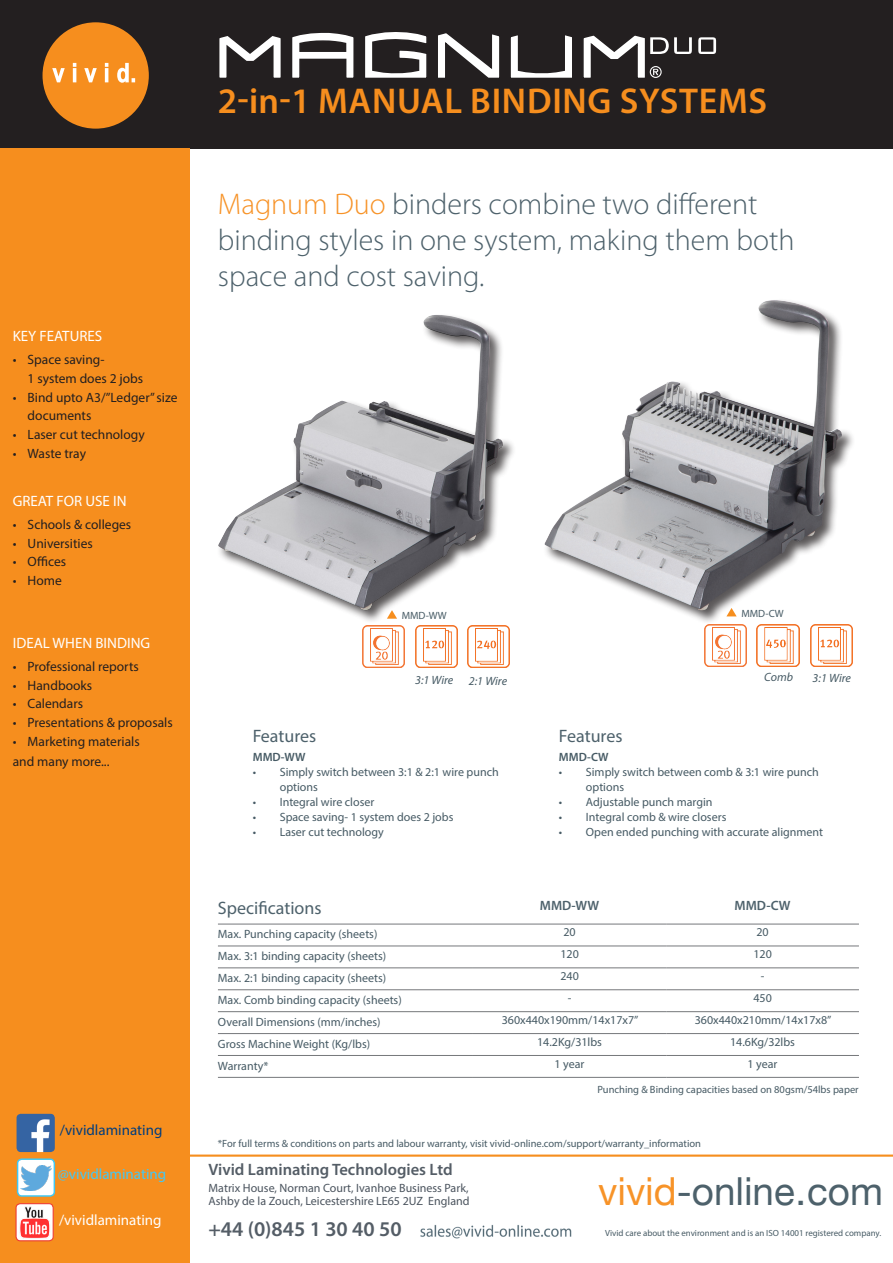
<style>
.page{position:relative;width:893px;height:1263px;background:#fff}
.page>*{position:absolute;margin:0;border:0;box-sizing:border-box;transform-origin:0 0}
.t1{font:38.7px "Helvetica Neue";color:#4d616b}
.t2{font:600 36px "Myriad Pro";letter-spacing:.02em;color:#f68e1e}
.t3{font:300 30px/36px "Myriad Pro";color:#4d616b}
.t4{font:600 21px "Myriad Pro";color:#545d66}
.t5{font:18px "Myriad Pro";color:#4d616b}
.t6{font:600 16.5px "Myriad Pro";color:#545d66}
.t7{font:15px "Myriad Pro";color:#fff}
.t8{font:15px "Myriad Pro";color:#013d7d}
.t9{font:15px "Myriad Pro";color:#42c8f4}
.t10{font:13.5px "Myriad Pro";color:#231f20}
.t11{font:600 13.5px "Myriad Pro";color:#4d616b}
.t12{font:12px/15px "Myriad Pro";color:#465a64}
.t13{font:12px "Myriad Pro";color:#4b545e}
.t14{font:italic 12px "Myriad Pro";letter-spacing:-.005em;color:#465a64}
.t15{font:600 12px "Myriad Pro";color:#465a64}
.t16{font:10.5px "Myriad Pro";color:#465a64}
.t17{font:8.85px "Myriad Pro";color:#465a64}
.s1{color:#f79328}
</style>
<div class="page">
<div style="left:543px;top:298px;width:313px;height:326px;background:#231f20;opacity:.75"></div>
<img style="left:544px;top:300px;width:275px;height:310px">
<div style="left:0;top:0;width:893px;height:149px;background:#231f20"></div>
<div style="left:216px;top:313px;width:301px;height:311px;background:#231f20;opacity:.75"></div>
<img style="left:218px;top:315px;width:285px;height:295px">
<svg style="left:698px;top:37px;width:18px;height:17px"></svg>
<svg style="left:219px;top:32px;width:473px;height:46px"></svg>
<hr style="left:0;top:1154px;width:893px;height:3px;background:#f68e1e">
<div style="left:0;top:149px;width:189px;height:1114px;background:#f68e1e"></div>
<div style="left:43px;top:22px;width:106px;height:107px;background:#f68e1e;border-radius:50%"></div>
<svg style="left:52px;top:63px;width:83px;height:20px"></svg>
<img style="left:362px;top:625px;width:43px;height:42px">
<img style="left:415px;top:626px;width:43px;height:42px">
<img style="left:467px;top:626px;width:43px;height:42px">
<img style="left:757px;top:624px;width:42px;height:42px">
<img style="left:704px;top:624px;width:42px;height:42px">
<img style="left:810px;top:625px;width:42px;height:42px">
<svg style="left:726px;top:608px;width:11px;height:8px"></svg>
<svg style="left:387px;top:610px;width:10px;height:9px"></svg>
<img style="left:17px;top:1114px;width:38px;height:38px">
<div style="left:18px;top:1159px;width:36px;height:37px;background:#fff;border-radius:4px"></div>
<img style="left:21px;top:1165px;width:30px;height:25px">
<div style="left:17px;top:1158px;width:38px;height:39px;border:2px solid #42c8f4;border-radius:4px"></div>
<div style="left:16px;top:1204px;width:37px;height:37px;background:#fff;border-radius:4px"></div>
<img style="left:20px;top:1205px;width:32px;height:34px">
<div style="left:15px;top:1203px;width:39px;height:38px;border:1px solid #ee3e34;border-radius:4px"></div>
<img style="left:420px;top:1224px;width:152px;height:15px">
<hr style="left:473px;top:945px;width:193px;height:1px;background:#76787b">
<hr style="left:666px;top:945px;width:193px;height:1px;background:#76787b">
<hr style="left:473px;top:967px;width:193px;height:1px;background:#76787b">
<hr style="left:666px;top:967px;width:193px;height:1px;background:#76787b">
<hr style="left:473px;top:989px;width:193px;height:1px;background:#76787b">
<hr style="left:666px;top:989px;width:193px;height:1px;background:#76787b">
<hr style="left:473px;top:1011px;width:193px;height:1px;background:#76787b">
<hr style="left:666px;top:1011px;width:193px;height:1px;background:#76787b">
<hr style="left:473px;top:1033px;width:193px;height:1px;background:#76787b">
<hr style="left:666px;top:1033px;width:193px;height:1px;background:#76787b">
<hr style="left:473px;top:1055px;width:193px;height:1px;background:#76787b">
<hr style="left:666px;top:1055px;width:193px;height:1px;background:#76787b">
<hr style="left:473px;top:1077px;width:193px;height:1px;background:#76787b">
<hr style="left:666px;top:1077px;width:193px;height:1px;background:#76787b">
<hr style="left:218px;top:924px;width:255px;height:1px;background:#76787b">
<hr style="left:218px;top:945px;width:255px;height:1px;background:#76787b">
<hr style="left:218px;top:967px;width:255px;height:1px;background:#76787b">
<hr style="left:218px;top:989px;width:255px;height:1px;background:#76787b">
<hr style="left:218px;top:1011px;width:255px;height:1px;background:#76787b">
<hr style="left:218px;top:1033px;width:255px;height:1px;background:#76787b">
<hr style="left:218px;top:1055px;width:255px;height:1px;background:#76787b">
<hr style="left:218px;top:1077px;width:255px;height:1px;background:#76787b">
<hr style="left:473px;top:924px;width:193px;height:1px;background:#76787b">
<hr style="left:666px;top:924px;width:193px;height:1px;background:#76787b">
<p class="t7" style="left:13px;top:326px;width:91px">KEY FEATURES</p>
<p class="t10" style="left:13px;top:351px;width:93px">• Space saving-</p>
<p class="t10" style="left:28px;top:370px;width:117px">1 system does 2 jobs</p>
<p class="t10" style="left:13px;top:389px;width:166px">• Bind upto A3/”Ledger” size</p>
<p class="t10" style="left:28px;top:407px;width:65px">documents</p>
<p class="t10" style="left:13px;top:426px;width:134px">• Laser cut technology</p>
<p class="t10" style="left:13px;top:445px;width:75px">• Waste tray</p>
<p class="t7" style="left:13px;top:491px;width:115px">GREAT FOR USE IN</p>
<p class="t10" style="left:13px;top:516px;width:120px">• Schools &amp; colleges</p>
<p class="t10" style="left:13px;top:535px;width:82px">• Universities</p>
<p class="t10" style="left:13px;top:553px;width:55px">• Offices</p>
<p class="t10" style="left:13px;top:572px;width:51px">• Home</p>
<p class="t7" style="left:13px;top:634px;width:139px">IDEAL WHEN BINDING</p>
<p class="t10" style="left:13px;top:658px;width:128px">• Professional reports</p>
<p class="t10" style="left:13px;top:677px;width:81px">• Handbooks</p>
<p class="t10" style="left:13px;top:695px;width:72px">• Calendars</p>
<p class="t10" style="left:13px;top:714px;width:161px">• Presentations &amp; proposals</p>
<p class="t10" style="left:13px;top:733px;width:128px">• Marketing materials</p>
<p class="t10" style="left:13px;top:753px;width:98px">and many more...</p>
<p class="t8" style="left:60px;top:1120px;width:104px">/vividlaminating</p>
<p class="t9" style="left:58px;top:1165px;width:110px">@vividlaminating</p>
<p class="t7" style="left:59px;top:1210px;width:104px">/vividlaminating</p>
<p class="t2" style="left:218px;top:78px;width:551px">2-in-1 MANUAL BINDING SYSTEMS</p>
<p class="t3" style="left:218px;top:186px;width:578px"><span class="s1">Magnum Duo</span> binders combine two different binding styles in one system, making them both space and cost saving.</p>
<p class="t16" style="left:402px;top:609px;width:47px">MMD-WW</p>
<p class="t16" style="left:741px;top:607px;width:44px">MMD-CW</p>
<p class="t14" style="left:415px;top:673px;width:40px">3:1 Wire</p>
<p class="t14" style="left:469px;top:673px;width:40px">2:1 Wire</p>
<p class="t14" style="left:764px;top:670px;width:30px">Comb</p>
<p class="t14" style="left:813px;top:670px;width:40px">3:1 Wire</p>
<p class="t5" style="left:253px;top:725px;width:65px">Features</p>
<p class="t15" style="left:253px;top:749px;width:54px">MMD-WW</p>
<p class="t12" style="left:280px;top:764px;width:220px;text-indent:-27px">• Simply switch between 3:1 &amp; 2:1 wire punch options</p>
<p class="t12" style="left:253px;top:794px;width:123px">• Integral wire closer</p>
<p class="t12" style="left:253px;top:809px;width:202px">• Space saving- 1 system does 2 jobs</p>
<p class="t12" style="left:253px;top:824px;width:133px">• Laser cut technology</p>
<p class="t5" style="left:559px;top:725px;width:65px">Features</p>
<p class="t15" style="left:559px;top:749px;width:51px">MMD-CW</p>
<p class="t12" style="left:586px;top:764px;width:234px;text-indent:-27px">• Simply switch between comb &amp; 3:1 wire punch options</p>
<p class="t12" style="left:559px;top:794px;width:155px">• Adjustable punch margin</p>
<p class="t12" style="left:559px;top:809px;width:169px">• Integral comb &amp; wire closers</p>
<p class="t12" style="left:559px;top:824px;width:266px">• Open ended punching with accurate alignment</p>
<p class="t5" style="left:218px;top:897px;width:105px">Specifications</p>
<p class="t11" style="left:540px;top:897px;width:61px">MMD-WW</p>
<p class="t11" style="left:735px;top:897px;width:57px">MMD-CW</p>
<p class="t12" style="left:218px;top:926px;width:161px">Max. Punching capacity (sheets)</p>
<p class="t12" style="left:563px;top:924px;width:14px">20</p>
<p class="t12" style="left:756px;top:924px;width:14px">20</p>
<p class="t12" style="left:218px;top:948px;width:170px">Max. 3:1 binding capacity (sheets)</p>
<p class="t12" style="left:560px;top:946px;width:20px">120</p>
<p class="t12" style="left:753px;top:946px;width:20px">120</p>
<p class="t12" style="left:218px;top:970px;width:170px">Max. 2:1 binding capacity (sheets)</p>
<p class="t12" style="left:560px;top:968px;width:20px">240</p>
<p class="t12" style="left:761px;top:968px;width:5px">-</p>
<p class="t12" style="left:218px;top:992px;width:185px">Max. Comb binding capacity (sheets)</p>
<p class="t12" style="left:568px;top:990px;width:5px">-</p>
<p class="t12" style="left:753px;top:990px;width:20px">450</p>
<p class="t12" style="left:218px;top:1014px;width:164px">Overall Dimensions (mm/inches)</p>
<p class="t12" style="left:502px;top:1012px;width:138px">360x440x190mm/14x17x7”</p>
<p class="t12" style="left:695px;top:1012px;width:138px">360x440x210mm/14x17x8”</p>
<p class="t12" style="left:218px;top:1036px;width:154px">Gross Machine Weight (Kg/lbs)</p>
<p class="t12" style="left:537px;top:1034px;width:66px">14.2Kg/31lbs</p>
<p class="t12" style="left:730px;top:1034px;width:66px">14.6Kg/32lbs</p>
<p class="t12" style="left:218px;top:1058px;width:52px">Warranty*</p>
<p class="t12" style="left:555px;top:1056px;width:31px">1 year</p>
<p class="t12" style="left:748px;top:1056px;width:31px">1 year</p>
<p class="t16" style="left:597px;top:1083px;width:263px">Punching &amp; Binding capacities based on 80gsm/54lbs paper</p>
<p class="t16" style="left:218px;top:1137px;width:485px">*For full terms &amp; conditions on parts and labour warranty, visit vivid-online.com/support/warranty_information</p>
<p class="t6" style="left:209px;top:1159px;width:246px">Vivid Laminating Technologies Ltd</p>
<p class="t13" style="left:209px;top:1180px;width:262px">Matrix House, Norman Court, Ivanhoe Business Park,</p>
<p class="t13" style="left:209px;top:1193px;width:263px">Ashby de la Zouch, Leicestershire LE65 2UZ England</p>
<p class="t1" style="left:598px;top:1163px;width:286px"><span class="s1">vivid</span>-online.com</p>
<p class="t4" style="left:208px;top:1216px;width:195px">+44 (0)845 1 30 40 50</p>
<p class="t17" style="left:605px;top:1228px;width:277px">Vivid care about the environment and is an ISO 14001 registered company.</p>
</div>
